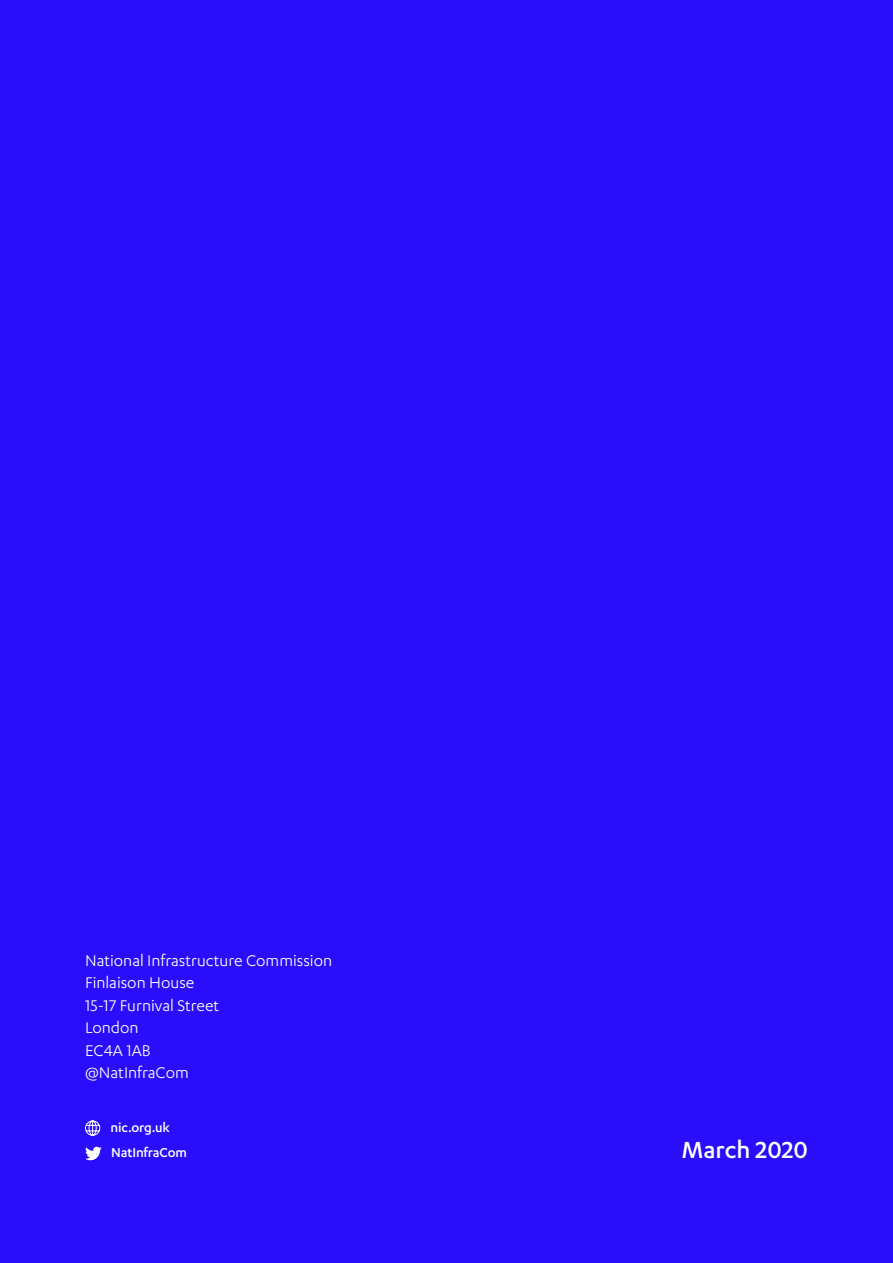
<style>
.page{position:relative;width:893px;height:1263px;background:#290dfb}
.page>*{position:absolute;margin:0;border:0;box-sizing:border-box;transform-origin:0 0}
.t1{font:500 27px "Karbon";color:#fff}
.t2{font:18px/22.5px "Karbon";color:#fff}
.t3{font:500 15px/25.3px "Karbon";letter-spacing:-.01em;color:#fff}
</style>
<div class="page">
<svg style="left:85px;top:1120px;width:16px;height:16px"></svg>
<svg style="left:85px;top:1147px;width:17px;height:13px"></svg>
<p class="t2" style="left:85px;top:949px;width:249px">National Infrastructure Commission<br>Finlaison House<br>15-17 Furnival Street<br>London<br>EC4A 1AB<br>@NatInfraCom</p>
<p class="t3" style="left:111px;top:1114px;width:78px">nic.org.uk<br>NatInfraCom</p>
<h1 class="t1" style="left:682px;top:1134px;width:128px">March 2020</h1>
</div>
